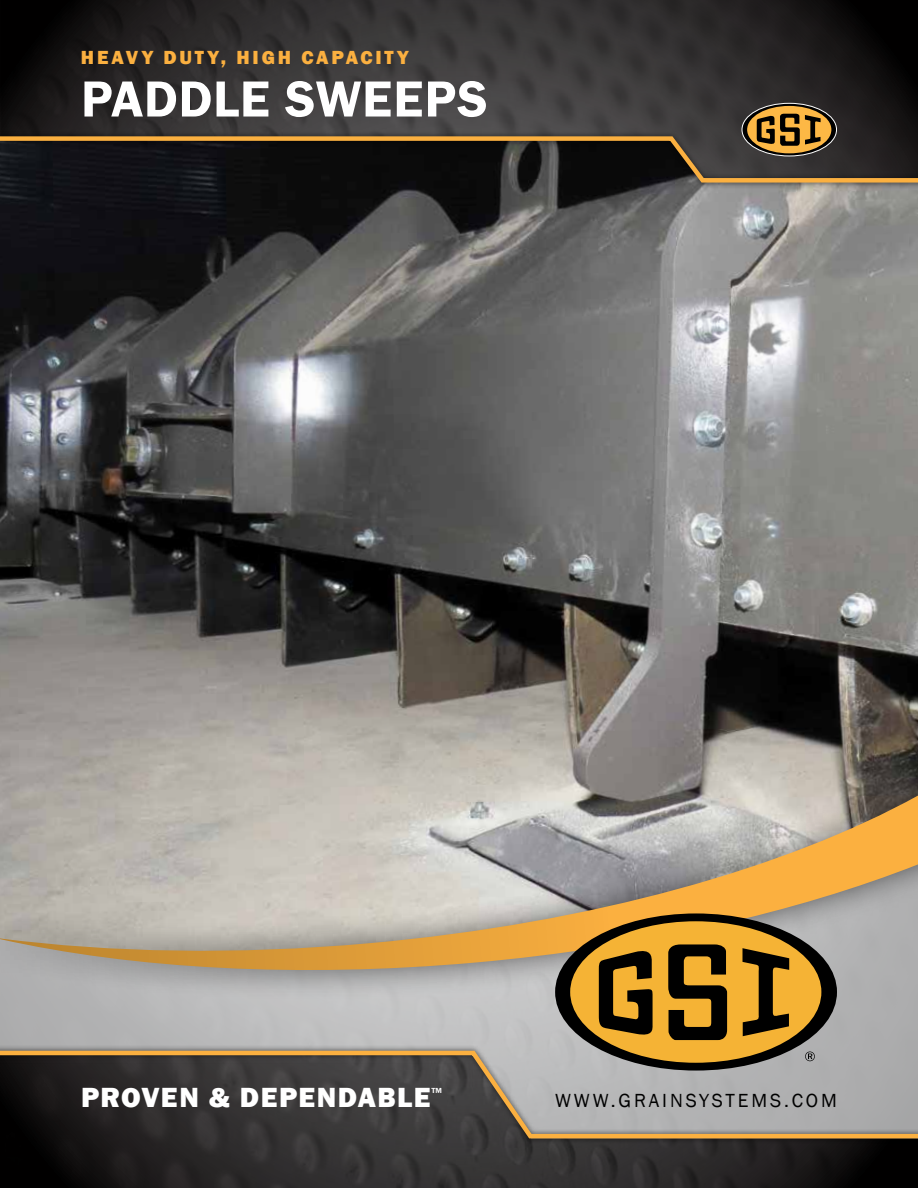
<style>
.page{position:relative;width:918px;height:1188px;background:#fff}
.page>*{position:absolute;margin:0;border:0;box-sizing:border-box;transform-origin:0 0}
.t1{font:600 52.5px "Franklin Gothic";letter-spacing:.01em;color:#fff}
.t2{font:800 28.5px "Franklin Gothic";letter-spacing:.045em;color:#fff}
.t3{font:800 19.5px "Franklin Gothic";letter-spacing:.145em;color:#fbb040}
.t4{font:19.5px "Franklin Gothic";letter-spacing:.15em;color:#000}
</style>
<div class="page">
<svg style="left:0;top:1000px;width:918px;height:45px;background:#b9b9ba"></svg>
<img style="left:0;top:188px;width:918px;height:548px">
<div style="left:0;top:736px;width:918px;height:264px;background:#000;opacity:.55"></div>
<svg style="left:0;top:796px;width:918px;height:182px;background:#c0b29c"></svg>
<svg style="left:0;top:0;width:918px;height:185px;background:#2e2b29"></svg>
<svg style="left:742px;top:103px;width:95px;height:53px;background:#846431"></svg>
<div style="left:742px;top:103px;width:95px;height:53px;border:1px solid #fff;border-radius:50%"></div>
<svg style="left:555px;top:913px;width:282px;height:132px;background:#94712f"></svg>
<div style="left:0;top:1045px;width:918px;height:143px;background:#000;opacity:.65"></div>
<svg style="left:0;top:1048px;width:918px;height:140px;background:#57524e"></svg>
<p class="t3" style="left:81px;top:45px;width:329px">HEAVY DUTY, HIGH CAPACITY</p>
<h1 class="t1" style="left:81px;top:67px;width:408px">PADDLE SWEEPS</h1>
<h2 class="t2" style="left:81px;top:1079px;width:362px">PROVEN &amp; DEPENDABLE<sup>™</sup></h2>
<p class="t4" style="left:555px;top:1088px;width:283px">WWW.GRAINSYSTEMS.COM</p>
</div>
